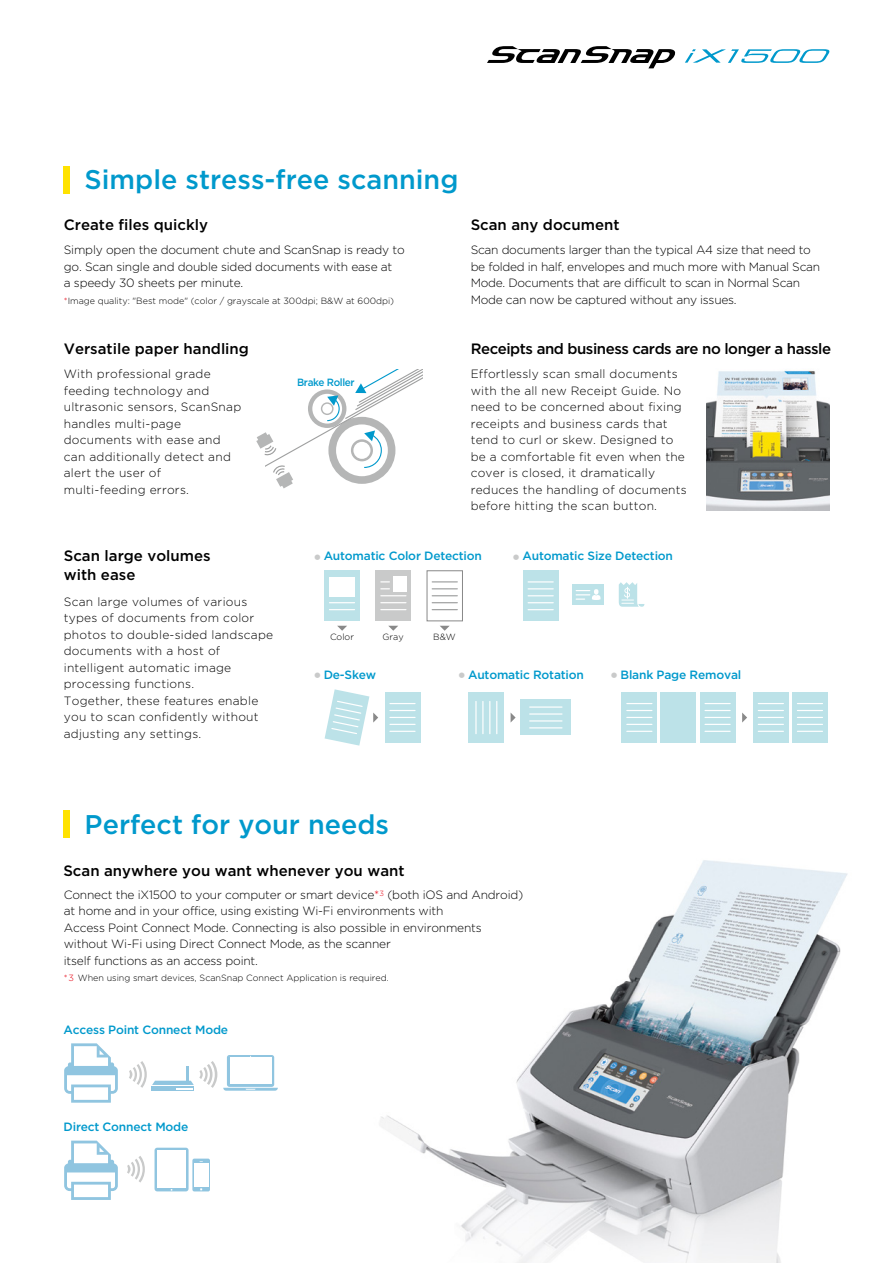
<style>
.page{position:relative;width:893px;height:1263px;background:#fff}
.page>*{position:absolute;margin:0;border:0;box-sizing:border-box;transform-origin:0 0}
.t1{font:500 27px "Gotham";color:#09c}
.t2{font:500 15px/19.5px "Gotham";color:#000}
.t3{font:500 15px "Gotham";letter-spacing:-.03em;color:#000}
.t4{font:300 12px/16.5px "Gotham";letter-spacing:.015em;color:#000}
.t5{font:300 12px/16.5px "Gotham";letter-spacing:-.015em;color:#000}
.t6{font:300 12px/16.5px "Gotham";letter-spacing:-.025em;color:#000}
.t7{font:500 12px "Gotham";letter-spacing:-.015em;color:#09c}
.t8{font:500 10.5px "Gotham";letter-spacing:-.04em;color:#09c;scale:.95 1}
.t9{font:300 9px "Gotham";color:#000}
.s1{color:#e60012}
.s2{font-size:19.2px;color:#c9caca}
</style>
<div class="page">
<img style="left:380px;top:860px;width:468px;height:403px">
<img style="left:706px;top:370px;width:123px;height:140px">
<svg style="left:64px;top:1043px;width:54px;height:60px"></svg>
<svg style="left:64px;top:1140px;width:81px;height:60px"></svg>
<svg style="left:129px;top:1061px;width:88px;height:30px"></svg>
<div style="left:324px;top:571px;width:36px;height:50px;background:#bce2e8"></div>
<div style="left:376px;top:571px;width:35px;height:50px;background:#c9caca"></div>
<div style="left:393px;top:576px;width:13px;height:15px;background:#fff"></div>
<svg style="left:337px;top:626px;width:10px;height:5px"></svg>
<svg style="left:388px;top:626px;width:10px;height:5px"></svg>
<svg style="left:440px;top:626px;width:10px;height:5px"></svg>
<div style="left:523px;top:571px;width:35px;height:50px;background:#bce2e8"></div>
<svg style="left:528px;top:581px;width:25px;height:1px"></svg>
<svg style="left:528px;top:588px;width:25px;height:1px"></svg>
<svg style="left:528px;top:595px;width:25px;height:1px"></svg>
<svg style="left:528px;top:602px;width:25px;height:1px"></svg>
<svg style="left:528px;top:609px;width:25px;height:1px"></svg>
<div style="left:572px;top:585px;width:31px;height:20px;background:#bce2e8"></div>
<svg style="left:576px;top:589px;width:24px;height:11px"></svg>
<svg style="left:619px;top:582px;width:25px;height:25px"></svg>
<svg style="left:256px;top:369px;width:166px;height:119px"></svg>
<svg style="left:223px;top:1055px;width:55px;height:36px"></svg>
<div style="left:230px;top:1058px;width:41px;height:26px;background:#fff"></div>
<svg style="left:155px;top:1148px;width:55px;height:43px"></svg>
<div style="left:157px;top:1150px;width:29px;height:38px;background:#fff"></div>
<div style="left:329px;top:577px;width:26px;height:20px;background:#fff"></div>
<div style="left:64px;top:166px;width:6px;height:28px;background:#ffe200"></div>
<div style="left:64px;top:810px;width:6px;height:28px;background:#ffe200"></div>
<div style="left:427px;top:570px;width:36px;height:51px;border:1px solid #898989"></div>
<svg style="left:432px;top:581px;width:25px;height:1px"></svg>
<svg style="left:432px;top:588px;width:25px;height:1px"></svg>
<svg style="left:432px;top:595px;width:25px;height:1px"></svg>
<svg style="left:432px;top:602px;width:25px;height:1px"></svg>
<svg style="left:432px;top:609px;width:25px;height:1px"></svg>
<svg style="left:329px;top:602px;width:26px;height:1px"></svg>
<svg style="left:329px;top:609px;width:26px;height:1px"></svg>
<svg style="left:381px;top:595px;width:25px;height:1px"></svg>
<svg style="left:381px;top:602px;width:25px;height:1px"></svg>
<svg style="left:381px;top:609px;width:25px;height:1px"></svg>
<div style="left:385px;top:692px;width:35px;height:50px;background:#bce2e8"></div>
<svg style="left:390px;top:703px;width:25px;height:1px"></svg>
<svg style="left:390px;top:710px;width:25px;height:1px"></svg>
<svg style="left:390px;top:717px;width:25px;height:1px"></svg>
<svg style="left:390px;top:724px;width:25px;height:1px"></svg>
<svg style="left:390px;top:731px;width:25px;height:1px"></svg>
<svg style="left:325px;top:689px;width:53px;height:57px"></svg>
<svg style="left:511px;top:713px;width:5px;height:9px"></svg>
<svg style="left:742px;top:712px;width:5px;height:10px"></svg>
<div style="left:469px;top:692px;width:35px;height:50px;background:#bce2e8"></div>
<hr style="left:496px;top:701px;width:1px;height:33px;background:#fff">
<hr style="left:489px;top:701px;width:1px;height:33px;background:#fff">
<hr style="left:482px;top:701px;width:1px;height:33px;background:#fff">
<hr style="left:475px;top:701px;width:2px;height:33px;background:#fff">
<div style="left:622px;top:692px;width:35px;height:50px;background:#bce2e8"></div>
<svg style="left:627px;top:703px;width:25px;height:1px"></svg>
<svg style="left:627px;top:710px;width:25px;height:1px"></svg>
<svg style="left:627px;top:717px;width:25px;height:1px"></svg>
<svg style="left:627px;top:724px;width:25px;height:1px"></svg>
<svg style="left:627px;top:731px;width:25px;height:1px"></svg>
<div style="left:661px;top:692px;width:35px;height:50px;background:#bce2e8"></div>
<div style="left:700px;top:692px;width:35px;height:50px;background:#bce2e8"></div>
<svg style="left:705px;top:703px;width:25px;height:1px"></svg>
<svg style="left:705px;top:710px;width:25px;height:1px"></svg>
<svg style="left:705px;top:717px;width:25px;height:1px"></svg>
<svg style="left:705px;top:724px;width:25px;height:1px"></svg>
<svg style="left:705px;top:731px;width:25px;height:1px"></svg>
<div style="left:753px;top:692px;width:36px;height:50px;background:#bce2e8"></div>
<svg style="left:758px;top:703px;width:25px;height:1px"></svg>
<svg style="left:758px;top:710px;width:25px;height:1px"></svg>
<svg style="left:758px;top:717px;width:25px;height:1px"></svg>
<svg style="left:758px;top:724px;width:25px;height:1px"></svg>
<svg style="left:758px;top:731px;width:25px;height:1px"></svg>
<div style="left:792px;top:692px;width:36px;height:50px;background:#bce2e8"></div>
<svg style="left:797px;top:703px;width:25px;height:1px"></svg>
<svg style="left:797px;top:710px;width:25px;height:1px"></svg>
<svg style="left:797px;top:717px;width:25px;height:1px"></svg>
<svg style="left:797px;top:724px;width:25px;height:1px"></svg>
<svg style="left:797px;top:731px;width:25px;height:1px"></svg>
<svg style="left:487px;top:46px;width:189px;height:22px"></svg>
<svg style="left:685px;top:49px;width:145px;height:14px"></svg>
<div style="left:521px;top:700px;width:50px;height:35px;background:#bce2e8"></div>
<hr style="left:530px;top:727px;width:32px;height:1px;background:#fff">
<hr style="left:530px;top:720px;width:32px;height:1px;background:#fff">
<hr style="left:530px;top:713px;width:32px;height:2px;background:#fff">
<hr style="left:530px;top:706px;width:32px;height:2px;background:#fff">
<h1 class="t1" style="left:85px;top:164px;width:375px">Simple stress-free scanning</h1>
<p class="t2" style="left:64px;top:215px;width:146px">Create files quickly</p>
<p class="t5" style="left:64px;top:241px;width:342px">Simply open the document chute and ScanSnap is ready to go. Scan single and double sided documents with ease at<br>a speedy 30 sheets per minute.</p>
<p class="t9" style="left:64px;top:296px;width:332px"><span class="s1">*</span>Image quality: "Best mode" (color / grayscale at 300dpi; B&amp;W at 600dpi)</p>
<p class="t2" style="left:471px;top:215px;width:150px">Scan any document</p>
<p class="t6" style="left:471px;top:241px;width:351px">Scan documents larger than the typical A4 size that need to be folded in half, envelopes and much more with Manual Scan Mode. Documents that are difficult to scan in Normal Scan Mode can now be captured without any issues.</p>
<p class="t2" style="left:64px;top:339px;width:187px">Versatile paper handling</p>
<p class="t4" style="left:64px;top:365px;width:179px">With professional grade feeding technology and ultrasonic sensors, ScanSnap handles multi-page documents with ease and can additionally detect and alert the user of multi-feeding errors.</p>
<p class="t8" style="left:297px;top:377px;width:62px">Brake Roller</p>
<p class="t3" style="left:471px;top:340px;width:362px">Receipts and business cards are no longer a hassle</p>
<p class="t4" style="left:471px;top:365px;width:218px">Effortlessly scan small documents with the all new Receipt Guide. No need to be concerned about fixing receipts and business cards that tend to curl or skew. Designed to be a comfortable fit even when the cover is closed, it dramatically reduces the handling of documents before hitting the scan button.</p>
<p class="t2" style="left:64px;top:545px;width:148px">Scan large volumes with ease</p>
<p class="t4" style="left:64px;top:593px;width:211px">Scan large volumes of various types of documents from color photos to double-sided landscape documents with a host of intelligent automatic image processing functions.<br>Together, these features enable you to scan confidently without adjusting any settings.</p>
<p class="t7" style="left:313px;top:549px;width:171px"><span class="s2">•</span>Automatic Color Detection</p>
<p class="t7" style="left:511px;top:549px;width:163px"><span class="s2">•</span>Automatic Size Detection</p>
<p class="t9" style="left:330px;top:632px;width:26px">Color</p>
<p class="t9" style="left:383px;top:632px;width:23px">Gray</p>
<p class="t9" style="left:433px;top:632px;width:24px">B&amp;W</p>
<p class="t7" style="left:313px;top:668px;width:65px"><span class="s2">•</span>De-Skew</p>
<p class="t7" style="left:457px;top:668px;width:128px"><span class="s2">•</span>Automatic Rotation</p>
<p class="t7" style="left:610px;top:668px;width:133px"><span class="s2">•</span>Blank Page Removal</p>
<h1 class="t1" style="left:85px;top:809px;width:306px">Perfect for your needs</h1>
<p class="t2" style="left:63px;top:860px;width:343px">Scan anywhere you want whenever you want</p>
<p class="t5" style="left:64px;top:886px;width:461px">Connect the iX1500 to your computer or smart device<span class="s1">*</span><sup>3</sup> (both iOS and Android) at home and in your office, using existing Wi-Fi environments with<br>Access Point Connect Mode. Connecting is also possible in environments without Wi-Fi using Direct Connect Mode, as the scanner<br>itself functions as an access point.</p>
<p class="t9" style="left:64px;top:973px;width:326px"><span class="s1">*3</span> When using smart devices, ScanSnap Connect Application is required.</p>
<p class="t7" style="left:64px;top:1023px;width:166px">Access Point Connect Mode</p>
<p class="t7" style="left:64px;top:1120px;width:126px">Direct Connect Mode</p>
</div>
